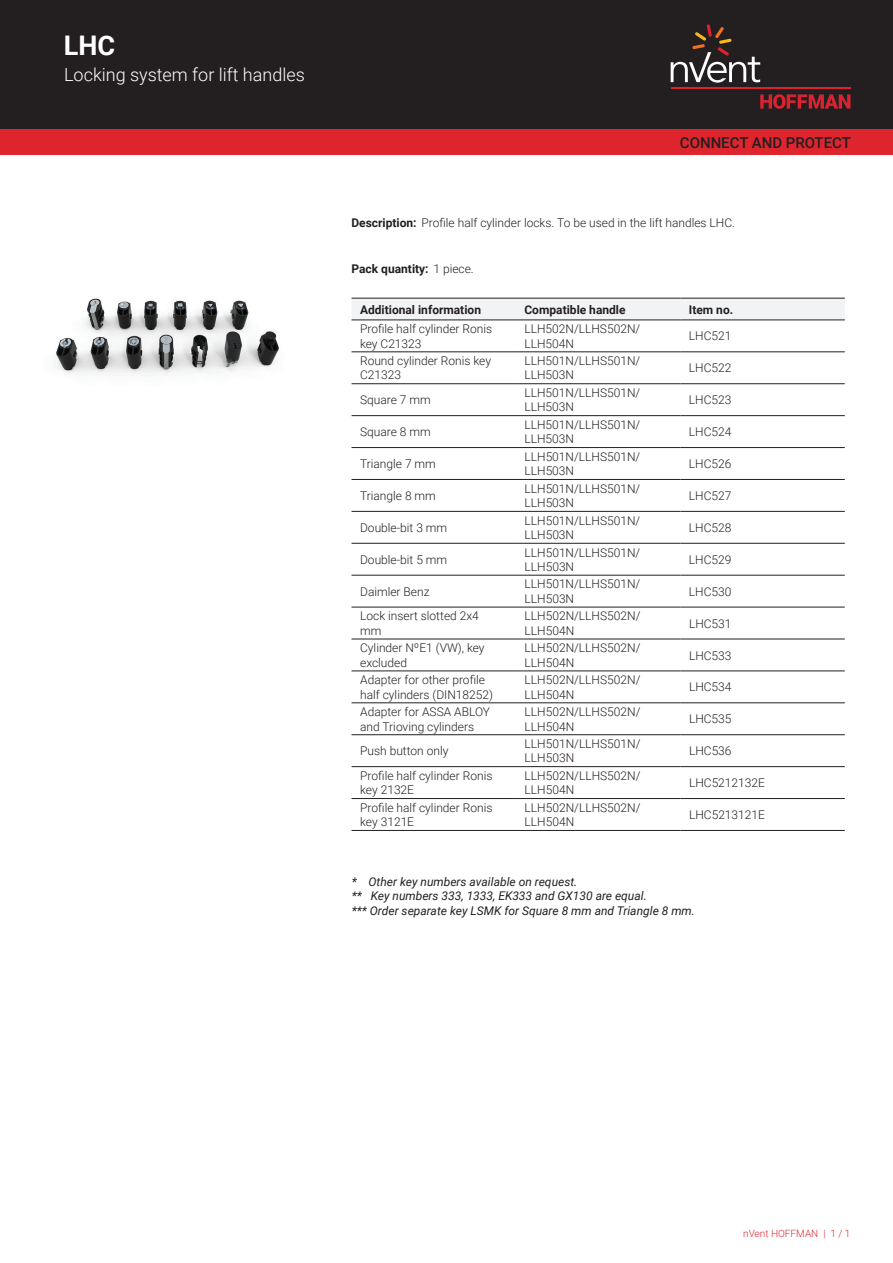
<style>
.page{position:relative;width:893px;height:1263px;background:#fff}
.page>*{position:absolute;margin:0;border:0;box-sizing:border-box;transform-origin:0 0}
.t1{font:700 27px "Roboto";color:#fff}
.t2{font:300 18px "Roboto";color:#fff}
.t3{font:500 15px "Roboto";color:#231f20}
.t4{font:300 12px/14.4px "Roboto";color:#231f20}
.t5{font:italic 12px/14.4px "Roboto";color:#231f20}
.t6{font:700 12px "Roboto";color:#231f20}
.t7{font:300 10.05px "Roboto";color:#de252e}
.s1{font-weight:700}
.s2{font-weight:300}
</style>
<div class="page">
<div style="left:0;top:0;width:893px;height:129px;background:#231f20"></div>
<svg style="left:760px;top:94px;width:90px;height:15px"></svg>
<hr style="left:671px;top:88px;width:179px;height:1px;background:#db2230">
<svg style="left:671px;top:24px;width:89px;height:59px"></svg>
<div style="left:0;top:129px;width:893px;height:26px;background:#de252e"></div>
<div style="left:351px;top:299px;width:494px;height:21px;background:#f2f3f4"></div>
<hr style="left:351px;top:298px;width:165px;height:1px;background:#231f20">
<hr style="left:516px;top:298px;width:164px;height:1px;background:#231f20">
<hr style="left:680px;top:298px;width:165px;height:1px;background:#231f20">
<hr style="left:351px;top:352px;width:165px;height:1px;background:#231f20">
<hr style="left:516px;top:352px;width:164px;height:1px;background:#231f20">
<hr style="left:680px;top:352px;width:165px;height:1px;background:#231f20">
<hr style="left:351px;top:383px;width:165px;height:1px;background:#231f20">
<hr style="left:516px;top:383px;width:164px;height:1px;background:#231f20">
<hr style="left:680px;top:383px;width:165px;height:1px;background:#231f20">
<hr style="left:351px;top:415px;width:165px;height:1px;background:#231f20">
<hr style="left:516px;top:415px;width:164px;height:1px;background:#231f20">
<hr style="left:680px;top:415px;width:165px;height:1px;background:#231f20">
<hr style="left:351px;top:447px;width:165px;height:1px;background:#231f20">
<hr style="left:516px;top:447px;width:164px;height:1px;background:#231f20">
<hr style="left:680px;top:447px;width:165px;height:1px;background:#231f20">
<hr style="left:351px;top:479px;width:165px;height:1px;background:#231f20">
<hr style="left:516px;top:479px;width:164px;height:1px;background:#231f20">
<hr style="left:680px;top:479px;width:165px;height:1px;background:#231f20">
<hr style="left:351px;top:511px;width:165px;height:1px;background:#231f20">
<hr style="left:516px;top:511px;width:164px;height:1px;background:#231f20">
<hr style="left:680px;top:511px;width:165px;height:1px;background:#231f20">
<hr style="left:351px;top:543px;width:165px;height:1px;background:#231f20">
<hr style="left:516px;top:543px;width:164px;height:1px;background:#231f20">
<hr style="left:680px;top:543px;width:165px;height:1px;background:#231f20">
<hr style="left:351px;top:575px;width:165px;height:1px;background:#231f20">
<hr style="left:516px;top:575px;width:164px;height:1px;background:#231f20">
<hr style="left:680px;top:575px;width:165px;height:1px;background:#231f20">
<hr style="left:351px;top:607px;width:165px;height:1px;background:#231f20">
<hr style="left:516px;top:607px;width:164px;height:1px;background:#231f20">
<hr style="left:680px;top:607px;width:165px;height:1px;background:#231f20">
<hr style="left:351px;top:639px;width:165px;height:1px;background:#231f20">
<hr style="left:516px;top:639px;width:164px;height:1px;background:#231f20">
<hr style="left:680px;top:639px;width:165px;height:1px;background:#231f20">
<hr style="left:351px;top:671px;width:165px;height:1px;background:#231f20">
<hr style="left:516px;top:671px;width:164px;height:1px;background:#231f20">
<hr style="left:680px;top:671px;width:165px;height:1px;background:#231f20">
<hr style="left:351px;top:702px;width:165px;height:1px;background:#231f20">
<hr style="left:516px;top:702px;width:164px;height:1px;background:#231f20">
<hr style="left:680px;top:702px;width:165px;height:1px;background:#231f20">
<hr style="left:351px;top:734px;width:165px;height:1px;background:#231f20">
<hr style="left:516px;top:734px;width:164px;height:1px;background:#231f20">
<hr style="left:680px;top:734px;width:165px;height:1px;background:#231f20">
<hr style="left:351px;top:766px;width:165px;height:1px;background:#231f20">
<hr style="left:516px;top:766px;width:164px;height:1px;background:#231f20">
<hr style="left:680px;top:766px;width:165px;height:1px;background:#231f20">
<hr style="left:351px;top:798px;width:165px;height:1px;background:#231f20">
<hr style="left:516px;top:798px;width:164px;height:1px;background:#231f20">
<hr style="left:680px;top:798px;width:165px;height:1px;background:#231f20">
<hr style="left:351px;top:830px;width:165px;height:1px;background:#231f20">
<hr style="left:516px;top:830px;width:164px;height:1px;background:#231f20">
<hr style="left:680px;top:830px;width:165px;height:1px;background:#231f20">
<hr style="left:351px;top:320px;width:165px;height:1px;background:#231f20">
<hr style="left:516px;top:320px;width:164px;height:1px;background:#231f20">
<hr style="left:680px;top:320px;width:165px;height:1px;background:#231f20">
<img style="left:55px;top:298px;width:224px;height:78px">
<h1 class="t1" style="left:64px;top:27px;width:53px">LHC</h1>
<h2 class="t2" style="left:64px;top:62px;width:242px">Locking system for lift handles</h2>
<p class="t3" style="left:680px;top:132px;width:173px">CONNECT AND PROTECT</p>
<p class="t4" style="left:351px;top:215px;width:385px"><span class="s1">Description:</span> Profile half cylinder locks. To be used in the lift handles LHC.</p>
<p class="t6" style="left:351px;top:260px;width:124px">Pack quantity: <span class="s2">1 piece.</span></p>
<p class="t6" style="left:360px;top:301px;width:123px">Additional information</p>
<p class="t6" style="left:524px;top:301px;width:103px">Compatible handle</p>
<p class="t6" style="left:689px;top:301px;width:46px">Item no.</p>
<p class="t4" style="left:360px;top:321px;width:134px">Profile half cylinder Ronis key C21323</p>
<p class="t4" style="left:524px;top:321px;width:117px">LLH502N/LLHS502N/<br>LLH504N</p>
<p class="t4" style="left:689px;top:328px;width:44px">LHC521</p>
<p class="t4" style="left:360px;top:353px;width:132px">Round cylinder Ronis key<br>C21323</p>
<p class="t4" style="left:524px;top:353px;width:117px">LLH501N/LLHS501N/<br>LLH503N</p>
<p class="t4" style="left:689px;top:360px;width:44px">LHC522</p>
<p class="t4" style="left:360px;top:392px;width:72px">Square 7 mm</p>
<p class="t4" style="left:524px;top:385px;width:117px">LLH501N/LLHS501N/<br>LLH503N</p>
<p class="t4" style="left:689px;top:392px;width:44px">LHC523</p>
<p class="t4" style="left:360px;top:424px;width:72px">Square 8 mm</p>
<p class="t4" style="left:524px;top:417px;width:117px">LLH501N/LLHS501N/<br>LLH503N</p>
<p class="t4" style="left:689px;top:424px;width:44px">LHC524</p>
<p class="t4" style="left:360px;top:456px;width:77px">Triangle 7 mm</p>
<p class="t4" style="left:524px;top:449px;width:117px">LLH501N/LLHS501N/<br>LLH503N</p>
<p class="t4" style="left:689px;top:456px;width:44px">LHC526</p>
<p class="t4" style="left:360px;top:488px;width:77px">Triangle 8 mm</p>
<p class="t4" style="left:524px;top:481px;width:117px">LLH501N/LLHS501N/<br>LLH503N</p>
<p class="t4" style="left:689px;top:488px;width:44px">LHC527</p>
<p class="t4" style="left:360px;top:520px;width:89px">Double-bit 3 mm</p>
<p class="t4" style="left:524px;top:513px;width:117px">LLH501N/LLHS501N/<br>LLH503N</p>
<p class="t4" style="left:689px;top:520px;width:44px">LHC528</p>
<p class="t4" style="left:360px;top:552px;width:89px">Double-bit 5 mm</p>
<p class="t4" style="left:525px;top:545px;width:117px">LLH501N/LLHS501N/<br>LLH503N</p>
<p class="t4" style="left:689px;top:552px;width:44px">LHC529</p>
<p class="t4" style="left:360px;top:584px;width:71px">Daimler Benz</p>
<p class="t4" style="left:525px;top:576px;width:117px">LLH501N/LLHS501N/<br>LLH503N</p>
<p class="t4" style="left:689px;top:584px;width:44px">LHC530</p>
<p class="t4" style="left:360px;top:608px;width:120px">Lock insert slotted 2x4 mm</p>
<p class="t4" style="left:525px;top:608px;width:117px">LLH502N/LLHS502N/<br>LLH504N</p>
<p class="t4" style="left:689px;top:616px;width:44px">LHC531</p>
<p class="t4" style="left:360px;top:640px;width:126px">Cylinder NºE1 (VW), key excluded</p>
<p class="t4" style="left:525px;top:640px;width:117px">LLH502N/LLHS502N/<br>LLH504N</p>
<p class="t4" style="left:689px;top:648px;width:44px">LHC533</p>
<p class="t4" style="left:360px;top:672px;width:134px">Adapter for other profile half cylinders (DIN18252)</p>
<p class="t4" style="left:525px;top:672px;width:117px">LLH502N/LLHS502N/<br>LLH504N</p>
<p class="t4" style="left:689px;top:679px;width:44px">LHC534</p>
<p class="t4" style="left:360px;top:704px;width:131px">Adapter for ASSA ABLOY and Trioving cylinders</p>
<p class="t4" style="left:525px;top:704px;width:117px">LLH502N/LLHS502N/<br>LLH504N</p>
<p class="t4" style="left:689px;top:711px;width:44px">LHC535</p>
<p class="t4" style="left:360px;top:743px;width:90px">Push button only</p>
<p class="t4" style="left:525px;top:736px;width:117px">LLH501N/LLHS501N/<br>LLH503N</p>
<p class="t4" style="left:689px;top:743px;width:44px">LHC536</p>
<p class="t4" style="left:360px;top:768px;width:134px">Profile half cylinder Ronis key 2132E</p>
<p class="t4" style="left:525px;top:768px;width:117px">LLH502N/LLHS502N/<br>LLH504N</p>
<p class="t4" style="left:689px;top:775px;width:77px">LHC5212132E</p>
<p class="t4" style="left:360px;top:800px;width:134px">Profile half cylinder Ronis key 3121E</p>
<p class="t4" style="left:525px;top:800px;width:117px">LLH502N/LLHS502N/<br>LLH504N</p>
<p class="t4" style="left:689px;top:807px;width:77px">LHC5213121E</p>
<p class="t5" style="left:352px;top:874px;width:345px">* Other key numbers available on request.<br>** Key numbers 333, 1333, EK333 and GX130 are equal.<br>*** Order separate key LSMK for Square 8 mm and Triangle 8 mm.</p>
<p class="t7" style="left:743px;top:1226px;width:109px">nVent HOFFMAN | 1 / 1</p>
</div>
